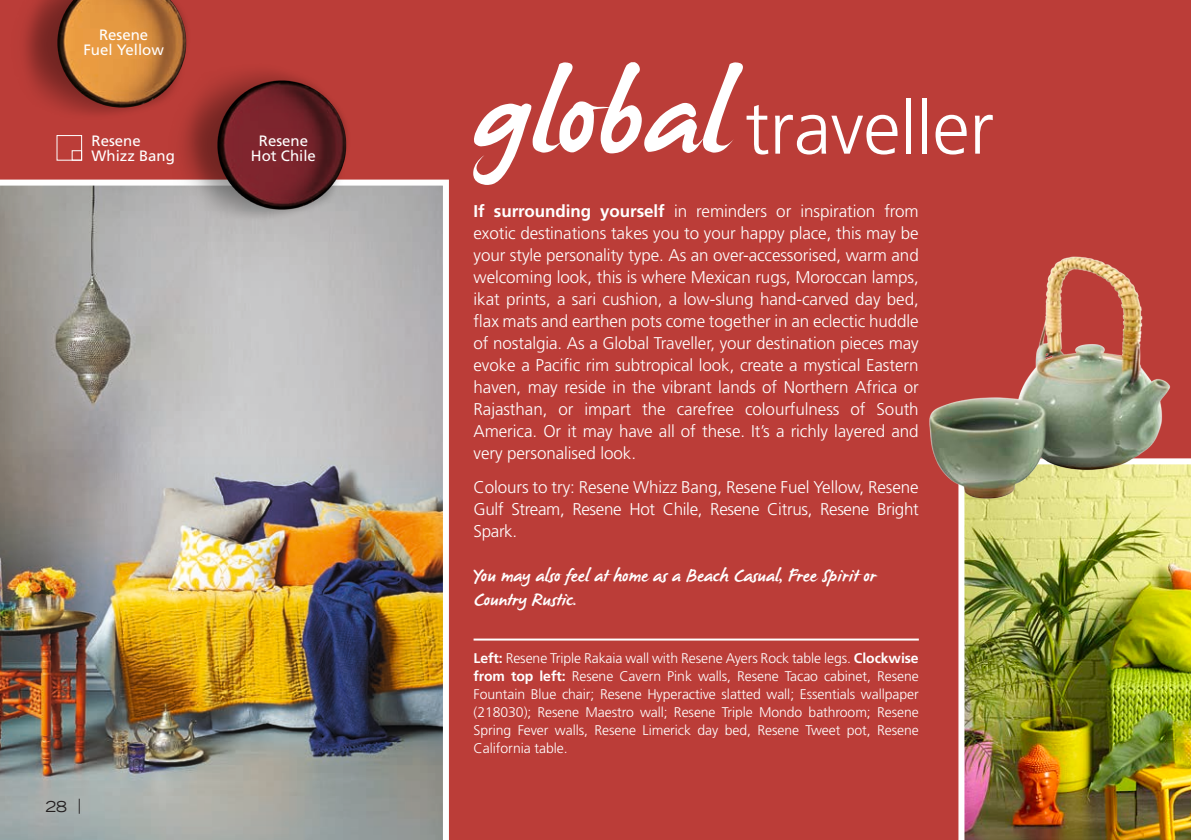
<style>
.page{position:relative;width:1191px;height:840px;background:#fff}
.page>*{position:absolute;margin:0;border:0;box-sizing:border-box;transform-origin:0 0}
.t1{font:114px "James Paul";letter-spacing:-.005em;color:#fff}
.t2{font:300 74.4px "Frutiger";letter-spacing:-.005em;color:#fff}
.t3{font:18px/24px "James Paul";letter-spacing:-.005em;color:#fff}
.t4{font:300 17px/22px "Frutiger";letter-spacing:-.02em;color:#fff;text-align:justify}
.t5{font:15px/15px "Frutiger";color:#fff}
.t6{font:expanded 15px "Trade Gothic LH";color:#231f20}
.t7{font:300 14px/18px "Frutiger";letter-spacing:-.005em;color:#fff;text-align:justify}
.s1{font-weight:700}
</style>
<div class="page">
<div style="left:0;top:0;width:1191px;height:839px;background:#bb3d38"></div>
<hr style="left:473px;top:638px;width:445px;height:2px;background:#fff">
<img style="left:964px;top:464px;width:227px;height:375px">
<img style="left:0;top:179px;width:449px;height:660px">
<div style="left:57px;top:135px;width:25px;height:25px;border:1px solid #fff"></div>
<div style="left:72px;top:150px;width:10px;height:10px;border:1px solid #fff"></div>
<img style="left:166px;top:71px;width:190px;height:153px">
<img style="left:24px;top:0;width:171px;height:123px">
<div style="left:958px;top:464px;width:6px;height:375px;background:#fff"></div>
<div style="left:952px;top:458px;width:239px;height:6px;background:#fff"></div>
<img style="left:929px;top:256px;width:247px;height:245px">
<p class="t5" style="left:83px;top:27px;width:82px;text-align:center">Resene<br>Fuel Yellow</p>
<p class="t5" style="left:92px;top:133px;width:85px">Resene<br>Whizz Bang</p>
<p class="t5" style="left:259px;top:133px;width:51px">Resene</p>
<p class="t5" style="left:251px;top:148px;width:67px">Hot Chile</p>
<p class="t6" style="left:45px;top:796px;width:37px">28 |</p>
<h1 class="t1" style="left:471px;top:59px;width:256px">global</h1>
<h2 class="t2" style="left:745px;top:86px;width:250px">traveller</h2>
<p class="t4" style="left:473px;top:200px;width:447px"><span class="s1">If surrounding yourself</span> in reminders or inspiration from exotic destinations takes you to your happy place, this may be your style personality type. As an over-accessorised, warm and welcoming look, this is where Mexican rugs, Moroccan lamps, ikat prints, a sari cushion, a low-slung hand-carved day bed, flax mats and earthen pots come together in an eclectic huddle of nostalgia. As a Global Traveller, your destination pieces may evoke a Pacific rim subtropical look, create a mystical Eastern haven, may reside in the vibrant lands of Northern Africa or Rajasthan, or impart the carefree colourfulness of South America. Or it may have all of these. It’s a richly layered and very personalised look.</p>
<p class="t4" style="left:473px;top:475px;width:447px">Colours to try: Resene Whizz Bang, Resene Fuel Yellow, Resene Gulf Stream, Resene Hot Chile, Resene Citrus, Resene Bright Spark.</p>
<p class="t3" style="left:473px;top:564px;width:404px">You may also feel at home as a Beach Casual, Free Spirit or<br>Country Rustic.</p>
<p class="t7" style="left:473px;top:649px;width:447px"><span class="s1">Left:</span> Resene Triple Rakaia wall with Resene Ayers Rock table legs. <span class="s1">Clockwise from top left:</span> Resene Cavern Pink walls, Resene Tacao cabinet, Resene Fountain Blue chair; Resene Hyperactive slatted wall; Essentials wallpaper (218030); Resene Maestro wall; Resene Triple Mondo bathroom; Resene Spring Fever walls, Resene Limerick day bed, Resene Tweet pot, Resene California table.</p>
</div>
